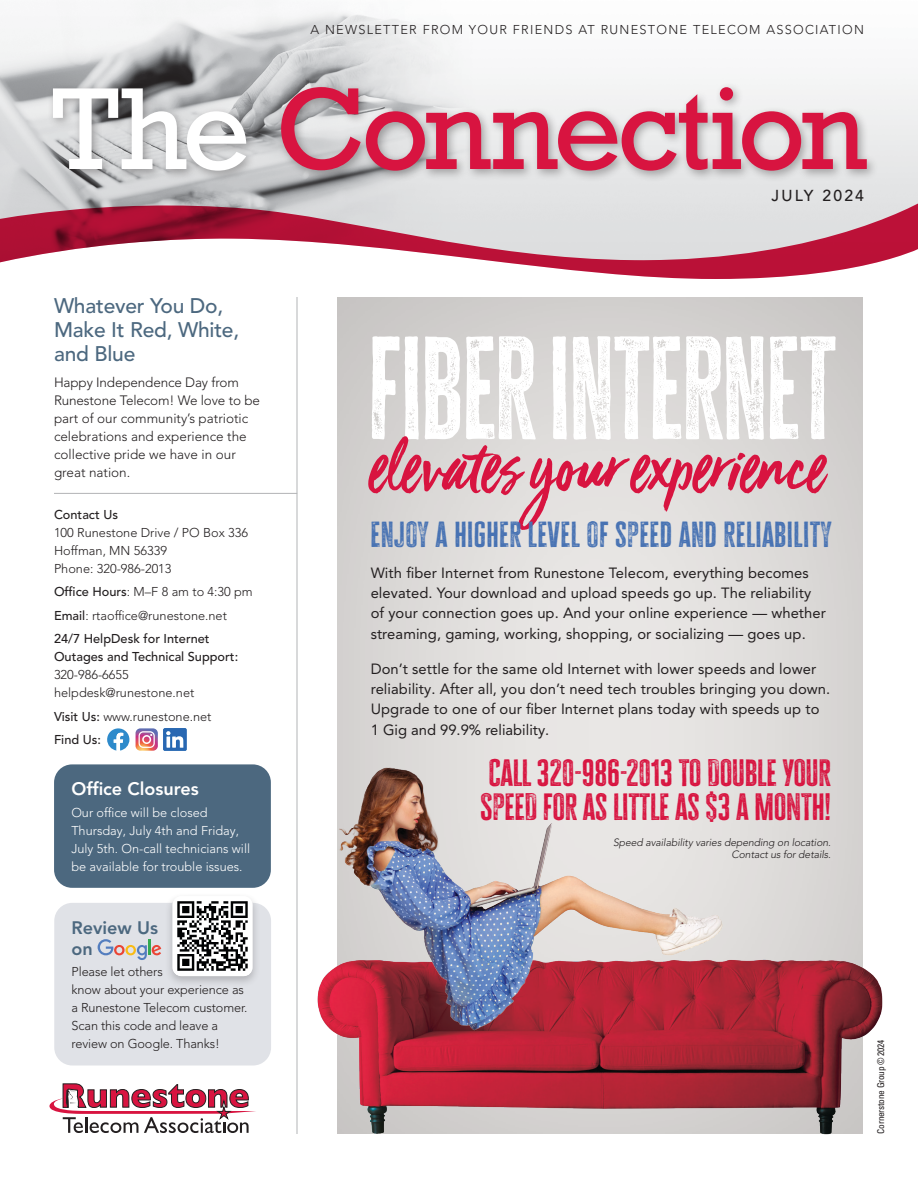
<style>
.page{position:relative;width:918px;height:1188px;background:#fff}
.page>*{position:absolute;margin:0;border:0;box-sizing:border-box;transform-origin:0 0}
.t1{font:119.85px "Cheddar Gothic Rough";letter-spacing:-.02em;color:#fff;scale:.87 1}
.t2{font:109.5px "Rockwell";letter-spacing:-.04em;color:#d81440}
.t3{font:76.8px "Viva Beautiful Pro";letter-spacing:.005em;color:#d81440;scale:.91 1}
.t4{font:31.05px/33.9px "Cheddar Gothic Rough";letter-spacing:-.01em;color:#d81440}
.t5{font:29.7px "Cheddar Gothic Rough";letter-spacing:.01em;color:#4772b3}
.t6{font:500 21px/24px "Avenir LT Pro";letter-spacing:-.01em;color:#4c687f}
.t7{font:800 18px "Avenir LT Pro";color:#fff}
.t8{font:800 18px "Avenir LT Pro";color:#4c687f}
.t9{font:500 15.75px "Avenir LT Pro";letter-spacing:.145em;color:#231f20}
.t10{font:14.85px/20.2px "Avenir LT Pro";letter-spacing:.005em;color:#231f20}
.t11{font:300 13.5px/18px "Avenir LT Pro";color:#231f20}
.t12{font:300 12.75px/18px "Avenir LT Pro";color:#231f20}
.t13{font:300 12.75px/18px "Avenir LT Pro";color:#fff}
.t14{font:500 12.75px/18px "Avenir LT Pro";color:#231f20}
.t15{font:300 12.75px "Avenir LT Pro";letter-spacing:.1em;color:#231f20}
.t16{font:italic 300 10.5px/12.8px "Avenir LT Pro";letter-spacing:-.01em;color:#231f20;text-align:right}
.NASd_copyright{font:condensed 9.3px "Univers LT Std";letter-spacing:-.03em;color:#231f20}
.s1{color:#fff}
.s2{font-weight:500}
.s3{font-weight:300}
</style>
<div class="page">
<hr style="left:297px;top:297px;width:1px;height:837px;background:#b2b4b6">
<img style="left:0;top:0;width:918px;height:196px">
<svg style="left:0;top:196px;width:918px;height:83px"></svg>
<div style="left:47px;top:81px;width:832px;height:101px;background:#231f20;opacity:.35"></div>
<svg style="left:49px;top:1083px;width:207px;height:50px"></svg>
<hr style="left:54px;top:493px;width:243px;height:1px;background:#b2b4b6">
<svg style="left:107px;top:728px;width:22px;height:23px"></svg>
<svg style="left:136px;top:728px;width:22px;height:23px"></svg>
<img style="left:164px;top:728px;width:23px;height:23px">
<div style="left:54px;top:903px;width:217px;height:163px;background:#e0e2e7;border-radius:18px"></div>
<div style="left:164px;top:892px;width:96px;height:96px;background:#231f20;opacity:.25"></div>
<img style="left:173px;top:896px;width:79px;height:80px">
<svg style="left:98px;top:939px;width:63px;height:21px"></svg>
<hr style="left:148px;top:940px;width:3px;height:15px;background:#33a952">
<div style="left:332px;top:291px;width:532px;height:843px;background:#231f20;opacity:.25"></div>
<img style="left:332px;top:793px;width:551px;height:342px">
<img style="left:297px;top:730px;width:504px;height:347px">
<div style="left:54px;top:764px;width:217px;height:124px;background:#4c687f;border-radius:18px"></div>
<p class="t15" style="left:310px;top:22px;width:555px">A NEWSLETTER FROM YOUR FRIENDS AT RUNESTONE TELECOM ASSOCIATION</p>
<p class="t2" style="left:49px;top:62px;width:821px"><span class="s1">The</span> Connection</p>
<p class="t9" style="left:771px;top:186px;width:94px">JULY 2024</p>
<p class="t6" style="left:54px;top:294px;width:187px">Whatever You Do,<br>Make It Red, White, and Blue</p>
<p class="t11" style="left:54px;top:373px;width:207px">Happy Independence Day from<br>Runestone Telecom! We love to be part of our community’s patriotic celebrations and experience the collective pride we have in our great nation.</p>
<p class="t14" style="left:54px;top:506px;width:66px">Contact Us</p>
<p class="t12" style="left:54px;top:524px;width:196px">100 Runestone Drive / PO Box 336<br>Hoffman, MN 56339<br>Phone: 320-986-2013</p>
<p class="t12" style="left:54px;top:583px;width:200px"><span class="s2">Office Hours</span>: M–F 8 am to 4:30 pm</p>
<p class="t12" style="left:54px;top:606px;width:174px"><span class="s2">Email</span>: rtaoffice@runestone.net</p>
<p class="t14" style="left:54px;top:630px;width:186px">24/7 HelpDesk for Internet<br>Outages and Technical Support:<br><span class="s3">320-986-6655 helpdesk@runestone.net</span></p>
<p class="t12" style="left:54px;top:707px;width:159px"><span class="s2">Visit Us:</span> www.runestone.net</p>
<p class="t14" style="left:54px;top:731px;width:48px">Find Us:</p>
<p class="t7" style="left:71px;top:778px;width:129px">Office Closures</p>
<p class="t13" style="left:71px;top:803px;width:180px">Our office will be closed<br>Thursday, July 4th and Friday,<br>July 5th. On-call technicians will be available for trouble issues.</p>
<p class="t8" style="left:72px;top:917px;width:88px">Review Us</p>
<p class="t8" style="left:72px;top:938px;width:23px">on</p>
<p class="t12" style="left:72px;top:963px;width:177px">Please let others<br>know about your experience as a Runestone Telecom customer.<br>Scan this code and leave a review on Google. Thanks!</p>
<p class="t1" style="left:368px;top:312px;width:540px">FIBER INTERNET</p>
<p class="t3" style="left:370px;top:416px;width:501px">elevates your experience</p>
<p class="t5" style="left:370px;top:516px;width:463px">ENJOY A HIGHER LEVEL OF SPEED AND RELIABILITY</p>
<p class="t10" style="left:371px;top:562px;width:457px">With fiber Internet from Runestone Telecom, everything becomes elevated. Your download and upload speeds go up. The reliability of your connection goes up. And your online experience — whether streaming, gaming, working, shopping, or socializing — goes up.</p>
<p class="t10" style="left:371px;top:658px;width:461px">Don’t settle for the same old Internet with lower speeds and lower reliability. After all, you don’t need tech troubles bringing you down.<br>Upgrade to one of our fiber Internet plans today with speeds up to 1 Gig and 99.9% reliability.</p>
<p class="t4" style="left:480px;top:756px;width:352px">CALL 320-986-2013 TO DOUBLE YOUR<br>SPEED FOR AS LITTLE AS $3 A MONTH!</p>
<p class="t16" style="left:613px;top:836px;width:219px">Speed availability varies depending on location.<br>Contact us for details.</p>
<p class="NASd_copyright" style="left:875px;top:1134px;width:95px;rotate:-90deg">Cornerstone Group © 2024</p>
</div>
